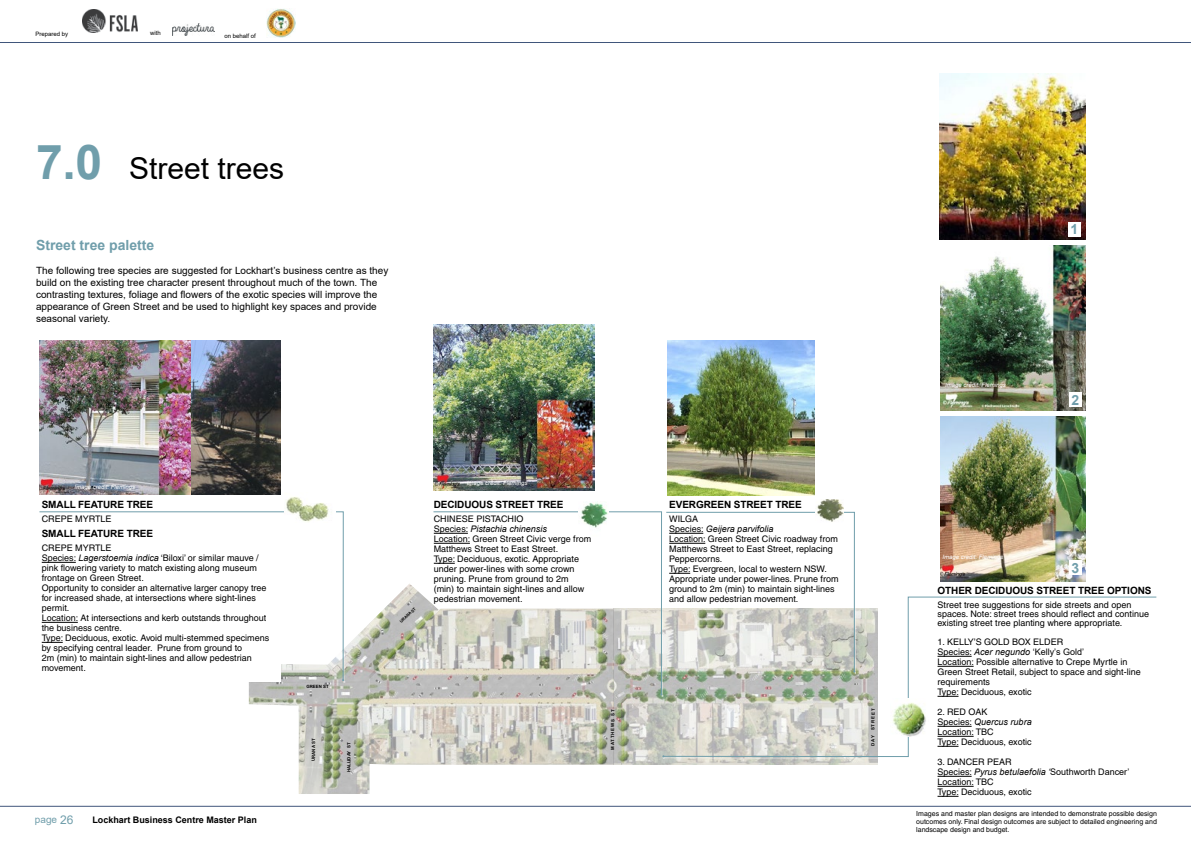
<style>
.page{position:relative;width:1191px;height:842px;background:#fff}
.page>*{position:absolute;margin:0;border:0;box-sizing:border-box;transform-origin:0 0}
.t1{font:30px "Arial";color:#000}
.t2{font:700 14px "Arial";color:#709eab}
.t3{font:10px/12px "Arial";color:#000}
.t4{font:700 10px "Arial";letter-spacing:-.01em;color:#000}
.t5{font:10px "Arial";color:#709eab}
.t6{font:9px/10px "Helvetica";color:#000}
.t7{font:italic 9px "Arial";color:#000}
.t8{font:700 9px "Arial";color:#000}
.t9{font:9px "Arial";color:#000}
.t10{font:7px/8px "Helvetica";color:#000;text-align:justify}
.t11{font:italic 6px "Arial";color:#fff}
.t12{font:6px "Arial";color:#000}
.t13{font:700 4.4px "Arial";color:#000}
.t14{font:700 4px "Arial";color:#000}
.s1{font-weight:700;font-size:48px;color:#709eab}
.s2{font-family:"Arial";font-style:italic}
.s3{font-size:12px}
.s4{font-family:"Helvetica";font-style:normal}
.s5{font-family:"Helvetica"}
.s6{font-style:italic}
.s7{font-style:normal}
</style>
<div class="page">
<img style="left:249px;top:584px;width:184px;height:210px">
<img style="left:369px;top:608px;width:508px;height:157px">
<img style="left:39px;top:341px;width:241px;height:154px">
<img style="left:667px;top:341px;width:147px;height:155px">
<img style="left:940px;top:245px;width:145px;height:165px">
<img style="left:940px;top:416px;width:145px;height:166px">
<img style="left:433px;top:324px;width:161px;height:166px">
<img style="left:939px;top:74px;width:146px;height:165px">
<hr style="left:0;top:806px;width:1191px;height:1px;background:#40567b">
<img style="left:82px;top:10px;width:55px;height:23px">
<img style="left:267px;top:9px;width:29px;height:29px">
<hr style="left:0;top:42px;width:1191px;height:1px;background:#40567b">
<img style="left:173px;top:24px;width:41px;height:11px">
<div style="left:1068px;top:222px;width:12px;height:15px;background:#fff"></div>
<div style="left:1069px;top:392px;width:12px;height:15px;background:#fff"></div>
<div style="left:1069px;top:560px;width:12px;height:15px;background:#fff"></div>
<hr style="left:937px;top:776px;width:34px;height:1px;background:#000">
<hr style="left:937px;top:786px;width:36px;height:1px;background:#000">
<svg style="left:937px;top:796px;width:21px;height:1px"></svg>
<svg style="left:39px;top:511px;width:305px;height:170px"></svg>
<svg style="left:663px;top:596px;width:493px;height:161px"></svg>
<img style="left:890px;top:699px;width:38px;height:37px">
<svg style="left:433px;top:511px;width:229px;height:184px"></svg>
<svg style="left:666px;top:512px;width:189px;height:161px"></svg>
<img style="left:285px;top:497px;width:50px;height:25px">
<img style="left:578px;top:502px;width:31px;height:35px">
<img style="left:815px;top:499px;width:28px;height:23px">
<p class="t12" style="left:150px;top:29px;width:12px">with</p>
<p class="t12" style="left:35px;top:30px;width:34px">Prepared by</p>
<p class="t12" style="left:224px;top:31px;width:33px">on behalf of</p>
<h1 class="t1" style="left:36px;top:147px;width:250px"><span class="s1">7.0</span> Street trees</h1>
<h2 class="t2" style="left:36px;top:235px;width:120px">Street tree palette</h2>
<p class="t3" style="left:36px;top:264px;width:354px">The following tree species are suggested for Lockhart’s business centre as they build on the existing tree character present throughout much of the town. The contrasting textures, foliage and flowers of the exotic species will improve the appearance of Green Street and be used to highlight key spaces and provide seasonal variety.</p>
<p class="t11" style="left:75px;top:483px;width:62px">Image credit: Flemings</p>
<p class="t4" style="left:42px;top:497px;width:113px">SMALL FEATURE TREE</p>
<p class="t6" style="left:42px;top:514px;width:71px">CREPE MYRTLE</p>
<p class="t6" style="left:42px;top:544px;width:226px">frontage on Green Street.<br>O portunity to consider an alternative larger canopy tree for increased shade, at intersections where sight-lines permit.<br>Location: At intersections and kerb outstands thr ughout the business centr .</p>
<p class="t6" style="left:42px;top:614px;width:217px">by specifying c ntral leader. Prune from ground to 2m (min) to maintai sight-lines.</p>
<p class="t4" style="left:42px;top:527px;width:113px">SMALL FEATURE TREE</p>
<p class="t6" style="left:42px;top:543px;width:229px">CREPE MYRTLE<br>Species: <span class="s2">Lagerstoemia indica</span> ‘Biloxi’ or similar mauve / pink flowering variety to match existing along museum frontage on Green Street.<br>Opportunity to consider an alternative larger canopy tree for increased shade, at intersections where sight-lines permit.<br>Location: At intersections and kerb outstands throughout the business centre.<br>Type: Deciduous, exotic. Avoid multi-stemmed specimens by specifying central leader. Prune from ground to<br>2m (min) to maintain sight-lines and allow pedestrian movement.</p>
<p class="t5" style="left:35px;top:813px;width:40px">page <span class="s3">26</span></p>
<p class="t8" style="left:92px;top:814px;width:166px">Lockhart Business Centre Master Plan</p>
<p class="t13" style="left:306px;top:684px;width:24px">GREEN ST</p>
<p class="t13" style="left:310px;top:761px;width:24px;rotate:-89deg">URANA ST</p>
<p class="t13" style="left:346px;top:772px;width:31px;rotate:-90deg">HALLIDAY ST</p>
<p class="t14" style="left:398px;top:620px;width:22px;rotate:-44deg">URANA ST</p>
<p class="t11" style="left:467px;top:479px;width:62px">Image credit: Flemings</p>
<p class="t4" style="left:434px;top:498px;width:131px">DECIDUOUS STREET TREE</p>
<p class="t6" style="left:434px;top:514px;width:91px">CHINESE PISTACHIO</p>
<p class="t7" style="left:434px;top:523px;width:115px"><span class="s4">Species:</span> Pistachia chinensis</p>
<p class="t6" style="left:434px;top:534px;width:159px">Location: Green Street Civic verge from Matthews Street to East Street.<br>Type: Deciduous, exotic. Appropriate under power-lines with some crown pruning. Prune from ground to 2m (min) to maintain sight-lines and allow pedestrian movement.</p>
<p class="t4" style="left:669px;top:498px;width:134px">EVERGREEN STREET TREE</p>
<p class="t6" style="left:669px;top:514px;width:31px">WILGA</p>
<p class="t7" style="left:669px;top:523px;width:106px"><span class="s4">Species:</span> Geijera parvifolia</p>
<p class="t6" style="left:669px;top:534px;width:171px">Location: Green Street Civic roadway from Matthews Street to East Street, replacing Peppercorns.<br>Type: Evergreen, local to western NSW.<br>Appropriate under power-lines. Prune from ground to 2m (min) to maintain sight-lines and allow pedestrian movement.</p>
<p class="t13" style="left:609px;top:750px;width:42px;rotate:-89deg">MATTHEWS ST</p>
<p class="t13" style="left:869px;top:746px;width:39px;rotate:-89deg">DAY STREET</p>
<p class="t11" style="left:945px;top:381px;width:62px">Image credit: Flemings</p>
<p class="t11" style="left:942px;top:553px;width:62px">Image credit: Flemings</p>
<h2 class="t2" style="left:1070px;top:219px;width:9px">1</h2>
<h2 class="t2" style="left:1071px;top:390px;width:9px">2</h2>
<h2 class="t2" style="left:1071px;top:558px;width:9px">3</h2>
<p class="t4" style="left:937px;top:584px;width:215px">OTHER DECIDUOUS STREET TREE OPTIONS</p>
<p class="t6" style="left:937px;top:601px;width:213px;line-height:9px">Street tree suggestions for side streets and open spaces. Note: street trees should reflect and continue existing street tree planting where appropriate.</p>
<p class="t6" style="left:937px;top:637px;width:127px">1. KELLY’S GOLD BOX ELDER</p>
<p class="t9" style="left:937px;top:646px;width:148px"><span class="s5">Species:</span> <span class="s6">Acer negundo</span> ‘Kelly’s Gold’</p>
<p class="t6" style="left:937px;top:657px;width:205px">Location: Possible alternative to Crepe Myrtle in Green Street Retail, subject to space and sight-line requirements<br>Type: Deciduous, exotic</p>
<p class="t6" style="left:937px;top:707px;width:51px">2. RED OAK</p>
<p class="t7" style="left:937px;top:716px;width:96px"><span class="s4">Species:</span> Quercus rubra</p>
<p class="t6" style="left:937px;top:727px;width:96px">Location: TBC<br>Type: Deciduous, exotic</p>
<p class="t6" style="left:937px;top:757px;width:76px">3. DANCER PEAR</p>
<p class="t7" style="left:937px;top:766px;width:193px"><span class="s4">Species:</span> Pyrus betulaefolia ‘<span class="s7">Southworth Dancer’</span></p>
<p class="t6" style="left:937px;top:777px;width:96px">Location: TBC<br>Type: Deciduous, exotic</p>
<p class="t10" style="left:916px;top:810px;width:242px">Images and master plan designs are intended to demonstrate possible design outcomes only. Final design outcomes are subject to detailed engineering and landscape design and budget.</p>
</div>
